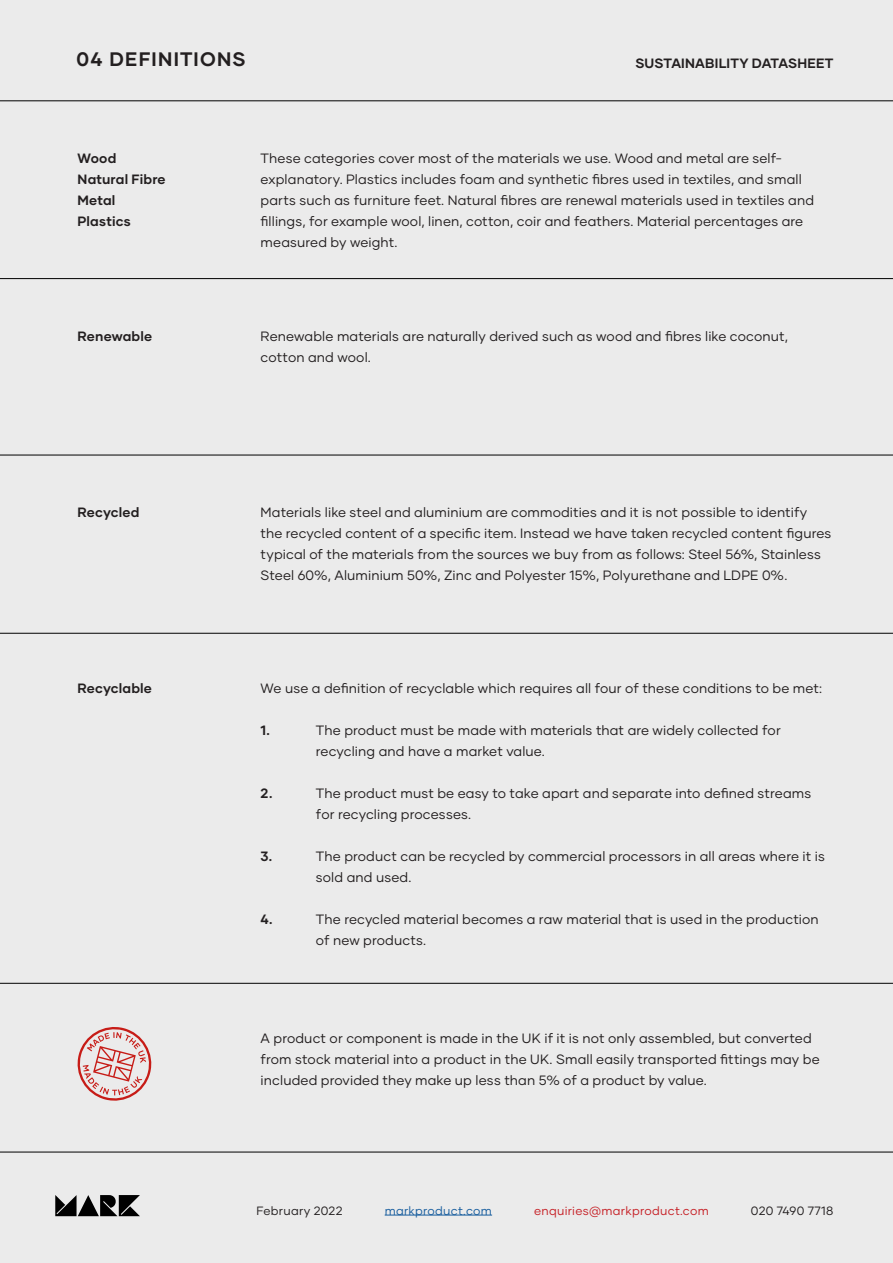
<style>
.page{position:relative;width:893px;height:1263px;background:#ebebeb}
.page>*{position:absolute;margin:0;border:0;box-sizing:border-box;transform-origin:0 0}
.t1{font:700 19.5px "Gilmer";letter-spacing:.065em;color:#231f20}
.t2{font:13.5px/21px "Gilmer";letter-spacing:.01em;color:#231f20}
.Body{font:700 13.5px "Gilmer";letter-spacing:.01em;color:#231f20}
.t3{font:12px "Gilmer";letter-spacing:.025em;color:#c62026}
.t4{font:12px "Gilmer";letter-spacing:.025em;color:#231f20}
.t5{font:12px "Gilmer";letter-spacing:.025em;color:#175d9e}
</style>
<div class="page">
<hr style="left:385px;top:1215px;width:107px;height:1px;background:#175d9e">
<svg style="left:55px;top:1195px;width:85px;height:21px;background:#555"></svg>
<hr style="left:0;top:1152px;width:893px;height:1px;background:#000">
<hr style="left:0;top:100px;width:893px;height:1px;background:#000">
<hr style="left:0;top:278px;width:893px;height:1px;background:#000">
<svg style="left:74px;top:1023px;width:81px;height:81px;background:#e4c3c2"></svg>
<hr style="left:0;top:455px;width:893px;height:1px;background:#000">
<hr style="left:0;top:633px;width:893px;height:1px;background:#000">
<hr style="left:0;top:983px;width:893px;height:1px;background:#000">
<p class="t1" style="left:77px;top:47px;width:171px">04 DEFINITIONS</p>
<p class="Body" style="left:635px;top:55px;width:200px">SUSTAINABILITY DATASHEET</p>
<p class="Body" style="left:78px;top:150px;width:40px">Wood</p>
<p class="Body" style="left:78px;top:171px;width:90px">Natural Fibre</p>
<p class="Body" style="left:78px;top:192px;width:39px">Metal</p>
<p class="Body" style="left:78px;top:213px;width:55px">Plastics</p>
<p class="Body" style="left:78px;top:327px;width:76px">Renewable</p>
<p class="t2" style="left:261px;top:148px;width:555px">These categories cover most of the materials we use. Wood and metal are self&shy;explanatory. Plastics includes foam and synthetic fibres used in textiles, and small parts such as furniture feet. Natural fibres are renewal materials used in textiles and fillings, for example wool, linen, cotton, coir and feathers. Material percentages are measured by weight.</p>
<p class="t2" style="left:261px;top:325px;width:529px">Renewable materials are naturally derived such as wood and fibres like coconut, cotton and wool.</p>
<p class="Body" style="left:78px;top:504px;width:63px">Recycled</p>
<p class="t2" style="left:261px;top:501px;width:572px">Materials like steel and aluminium are commodities and it is not possible to identify the recycled content of a specific item. Instead we have taken recycled content figures typical of the materials from the sources we buy from as follows: Steel 56%, Stainless Steel 60%, Aluminium 50%, Zinc and Polyester 15%, Polyurethane and LDPE 0%.</p>
<p class="Body" style="left:78px;top:680px;width:76px">Recyclable</p>
<p class="t2" style="left:261px;top:678px;width:563px">We use a definition of recyclable which requires all four of these conditions to be met:</p>
<p class="Body" style="left:261px;top:722px;width:11px">1.</p>
<p class="t2" style="left:316px;top:720px;width:466px">The product must be made with materials that are widely collected for recycling and have a market value.</p>
<p class="Body" style="left:261px;top:785px;width:13px">2.</p>
<p class="t2" style="left:316px;top:783px;width:497px">The product must be easy to take apart and separate into defined streams for recycling processes.</p>
<p class="Body" style="left:261px;top:848px;width:13px">3.</p>
<p class="t2" style="left:316px;top:846px;width:511px">The product can be recycled by commercial processors in all areas where it is sold and used.</p>
<p class="Body" style="left:261px;top:911px;width:14px">4.</p>
<p class="t2" style="left:316px;top:909px;width:504px">The recycled material becomes a raw material that is used in the production of new products.</p>
<p class="t2" style="left:261px;top:1027px;width:560px">A product or component is made in the UK if it is not only assembled, but converted from stock material into a product in the UK. Small easily transported fittings may be included provided they make up less than 5% of a product by value.</p>
<p class="t4" style="left:256px;top:1203px;width:88px">February 2022</p>
<p class="t5" style="left:385px;top:1203px;width:109px">markproduct.com</p>
<p class="t3" style="left:534px;top:1203px;width:176px">enquiries@markproduct.com</p>
<p class="t4" style="left:751px;top:1203px;width:84px">020 7490 7718</p>
</div>
